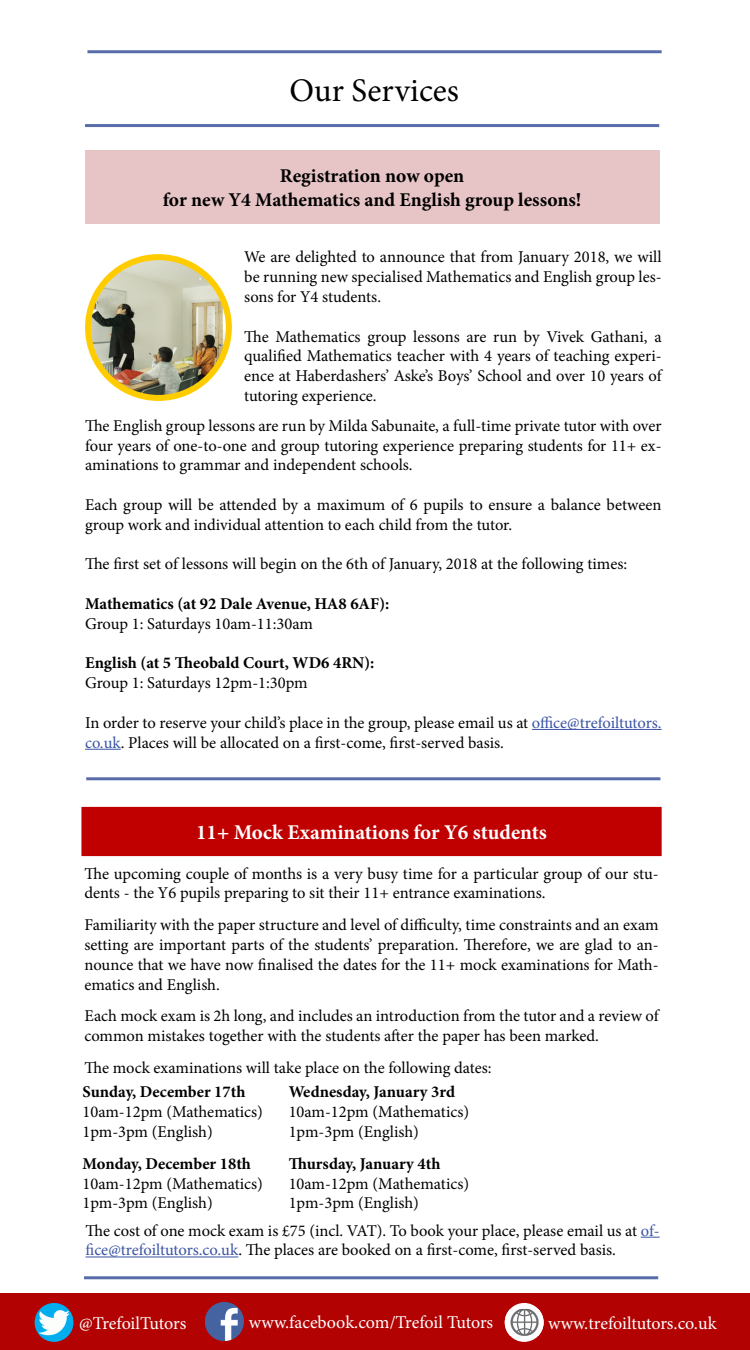
<style>
.page{position:relative;width:750px;height:1350px;background:#fff}
.page>*{position:absolute;margin:0;border:0;box-sizing:border-box;transform-origin:0 0}
.t1{font:33px "Minion Pro";color:#000101}
.t2{font:700 21px "Minion Pro";color:#fff}
.t3{font:700 19.5px/23.4px "Minion Pro";color:#000;text-align:center}
.t4{font:18px "Minion Pro";letter-spacing:-.005em;color:#fff}
.t5{font:16.5px/19.8px "Minion Pro";letter-spacing:-.005em;color:#000}
.t6{font:700 16.5px "Minion Pro";color:#000}
.s1{color:#3a53a4}
</style>
<div class="page">
<hr style="left:87px;top:50px;width:575px;height:3px;background:#25408f">
<hr style="left:85px;top:124px;width:574px;height:3px;background:#25408f">
<img style="left:88px;top:257px;width:141px;height:139px">
<div style="left:85px;top:254px;width:147px;height:147px;border:6px solid #fc0;border-radius:50%"></div>
<div style="left:0;top:1293px;width:750px;height:57px;background:#b20202"></div>
<div style="left:35px;top:1303px;width:39px;height:39px;background:#00aeef;border-radius:50%"></div>
<img style="left:39px;top:1307px;width:30px;height:31px">
<img style="left:205px;top:1302px;width:39px;height:39px;border-radius:19px">
<div style="left:505px;top:1303px;width:39px;height:39px;background:#fff;border-radius:50%"></div>
<img style="left:505px;top:1309px;width:39px;height:27px">
<hr style="left:86px;top:777px;width:574px;height:3px;background:#25408f">
<hr style="left:84px;top:1276px;width:574px;height:3px;background:#25408f">
<div style="left:84px;top:810px;width:575px;height:43px;background:#c00000"></div>
<div style="left:81px;top:807px;width:581px;height:49px;border:6px solid #c00000"></div>
<div style="left:85px;top:150px;width:574px;height:74px;background:#e7c4c5"></div>
<hr style="left:532px;top:729px;width:130px;height:1px;background:#3a53a4">
<hr style="left:85px;top:749px;width:36px;height:1px;background:#3a53a4">
<svg style="left:641px;top:1237px;width:19px;height:1px"></svg>
<hr style="left:86px;top:1257px;width:152px;height:1px;background:#3a53a4">
<h1 class="t1" style="left:289px;top:68px;width:171px">Our Services</h1>
<p class="t3" style="left:163px;top:164px;width:420px">Registration now open<br>for new Y4 Mathematics and English group lessons!</p>
<p class="t5" style="left:244px;top:247px;width:419px;text-align:justify">We are delighted to announce that from January 2018, we will be running new specialised Mathematics and English group les&shy;sons for Y4 students.</p>
<p class="t5" style="left:244px;top:327px;width:419px;text-align:justify">The Mathematics group lessons are run by Vivek Gathani, a qualified Mathematics teacher with 4 years of teaching experi&shy;ence at Haberdashers’ Aske’s Boys’ School and over 10 years of tutoring experience.</p>
<p class="t5" style="left:85px;top:416px;width:578px;text-align:justify">The English group lessons are run by Milda Sabunaite, a full-time private tutor with over four years of one-to-one and group tutoring experience preparing students for 11+ ex&shy;aminations to grammar and independent schools.</p>
<p class="t5" style="left:85px;top:495px;width:578px">Each group will be attended by a maximum of 6 pupils to ensure a balance between group work and individual attention to each child from the tutor.</p>
<p class="t5" style="left:85px;top:554px;width:544px">The first set of lessons will begin on the 6th of January, 2018 at the following times:</p>
<p class="t6" style="left:85px;top:592px;width:306px">Mathematics (at 92 Dale Avenue, HA8 6AF):</p>
<p class="t5" style="left:85px;top:614px;width:229px">Group 1: Saturdays 10am-11:30am</p>
<p class="t6" style="left:85px;top:651px;width:291px">English (at 5 Theobald Court, WD6 4RN):</p>
<p class="t5" style="left:85px;top:673px;width:224px">Group 1: Saturdays 12pm-1:30pm</p>
<p class="t5" style="left:85px;top:713px;width:578px">In order to reserve your child’s place in the group, please email us at <span class="s1">office@trefoiltutors. co.uk</span>. Places will be allocated on a first-come, first-served basis.</p>
<p class="t2" style="left:196px;top:818px;width:352px">11+ Mock Examinations for Y6 students</p>
<p class="t5" style="left:84px;top:864px;width:576px">The upcoming couple of months is a very busy time for a particular group of our stu&shy;dents - the Y6 pupils preparing to sit their 11+ entrance examinations.</p>
<p class="t5" style="left:84px;top:915px;width:576px;text-align:justify">Familiarity with the paper structure and level of difficulty, time constraints and an exam setting are important parts of the students’ preparation. Therefore, we are glad to an&shy;nounce that we have now finalised the dates for the 11+ mock examinations for Math&shy;ematics and English.</p>
<p class="t5" style="left:84px;top:1006px;width:576px">Each mock exam is 2h long, and includes an introduction from the tutor and a review of common mistakes together with the students after the paper has been marked.</p>
<p class="t5" style="left:84px;top:1058px;width:409px">The mock examinations will take place on the following dates:</p>
<p class="t6" style="left:83px;top:1080px;width:164px">Sunday, December 17th</p>
<p class="t5" style="left:83px;top:1102px;width:182px">10am-12pm (Mathematics)<br>1pm-3pm (English)</p>
<p class="t6" style="left:83px;top:1152px;width:170px">Monday, December 18th</p>
<p class="t5" style="left:83px;top:1173px;width:182px">10am-12pm (Mathematics)<br>1pm-3pm (English)</p>
<p class="t6" style="left:289px;top:1080px;width:168px">Wednesday, January 3rd</p>
<p class="t5" style="left:289px;top:1102px;width:182px">10am-12pm (Mathematics)<br>1pm-3pm (English)</p>
<p class="t6" style="left:289px;top:1152px;width:153px">Thursday, January 4th</p>
<p class="t5" style="left:289px;top:1173px;width:182px">10am-12pm (Mathematics)<br>1pm-3pm (English)</p>
<p class="t5" style="left:86px;top:1220px;width:576px">The cost of one mock exam is £75 (incl. VAT). To book your place, please email us at <span class="s1">of&shy;fice@trefoiltutors.co.uk</span>. The places are booked on a first-come, first-served basis.</p>
<p class="t4" style="left:79px;top:1311px;width:109px">@TrefoilTutors</p>
<p class="t4" style="left:249px;top:1311px;width:246px">www.facebook.com/Trefoil Tutors</p>
<p class="t4" style="left:548px;top:1311px;width:170px">www.trefoiltutors.co.uk</p>
</div>
